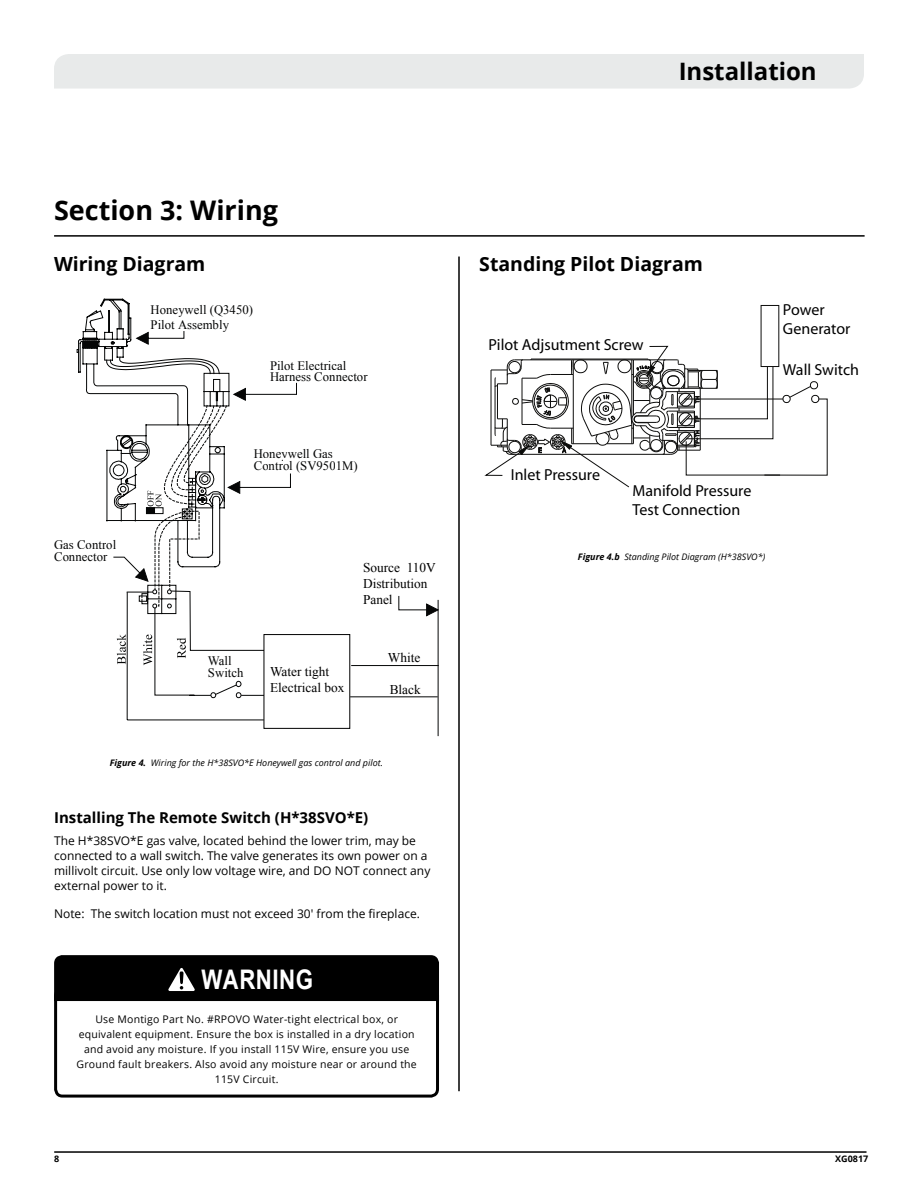
<style>
.page{position:relative;width:918px;height:1188px;background:#fff}
.page>*{position:absolute;margin:0;border:0;box-sizing:border-box;transform-origin:0 0}
.t1{font:700 27px "Open Sans";color:#000}
.t2{font:700 condensed 27px "Helvetica";letter-spacing:.02em;color:#fff}
.t3{font:700 24px "Open Sans";color:#000}
.t4{font:700 19.5px "Open Sans";color:#000}
.t5{font:16.05px/19.2px "Myriad";color:#000}
.t6{font:700 15px "Open Sans";color:#000}
.t7{font:13.35px/16px "Times New Roman";color:#000}
.t8{font:12.9px/11.7px "Times New Roman";letter-spacing:.005em;color:#050606}
.t9{font:12px/15px "Open Sans";color:#000}
.t10{font:10.5px/15px "Open Sans";letter-spacing:.02em;color:#000;text-align:center}
.t11{font:italic 9px "Open Sans";color:#000}
.t12{font:700 9px "Open Sans";color:#000}
.s1{font-weight:700}
</style>
<div class="page">
<hr style="left:54px;top:1151px;width:813px;height:2px;background:#000">
<div style="left:54px;top:54px;width:810px;height:35px;background:#e8eaea"></div>
<hr style="left:458px;top:257px;width:2px;height:834px;background:#000">
<div style="left:54px;top:988px;width:385px;height:110px;border:3px solid #000;border-radius:7px"></div>
<svg style="left:54px;top:955px;width:386px;height:48px;background:#0f0f0f"></svg>
<hr style="left:54px;top:235px;width:811px;height:2px;background:#000">
<svg style="left:484px;top:346px;width:344px;height:142px"></svg>
<svg style="left:76px;top:298px;width:60px;height:97px"></svg>
<svg style="left:136px;top:331px;width:49px;height:14px"></svg>
<svg style="left:95px;top:356px;width:202px;height:365px"></svg>
<svg style="left:350px;top:634px;width:1px;height:29px"></svg>
<div style="left:264px;top:635px;width:86px;height:93px;background:#fff"></div>
<div style="left:264px;top:634px;width:86px;height:95px;border:1px solid #000"></div>
<hr style="left:351px;top:665px;width:88px;height:1px;background:#050606">
<hr style="left:350px;top:696px;width:88px;height:1px;background:#050606">
<hr style="left:438px;top:600px;width:1px;height:136px;background:#050606">
<svg style="left:398px;top:596px;width:41px;height:20px"></svg>
<h2 class="t3" style="left:679px;top:55px;width:140px">Installation</h2>
<h1 class="t1" style="left:54px;top:191px;width:226px">Section 3: Wiring</h1>
<h3 class="t4" style="left:54px;top:251px;width:153px">Wiring Diagram</h3>
<h3 class="t4" style="left:479px;top:251px;width:225px">Standing Pilot Diagram</h3>
<p class="t8" style="left:151px;top:301px;width:104px;line-height:15.8px">Honeywell (Q3450)<br>Pilot Assembly</p>
<p class="t8" style="left:270px;top:359px;width:99px">Pilot Electrical<br>Harness Connector</p>
<h3 class="t5" style="left:489px;top:335px;width:157px">Pilot Adjsutment Screw</h3>
<h3 class="t5" style="left:783px;top:301px;width:69px">Power<br>Generator</h3>
<h3 class="t5" style="left:783px;top:360px;width:78px">Wall Switch</h3>
<p class="t8" style="left:54px;top:538px;width:64px">Gas Control<br>Connector</p>
<p class="t8" style="left:254px;top:448px;width:106px">Honeywell Gas<br>Control (SV9501M)</p>
<p class="t8" style="left:208px;top:655px;width:37px">Wall<br>Switch</p>
<p class="t7" style="left:363px;top:559px;width:74px">Source 110V<br>Distribution<br>Panel</p>
<p class="t7" style="left:270px;top:663px;width:76px">Water tight<br>Electrical box</p>
<p class="t7" style="left:388px;top:649px;width:34px">White</p>
<p class="t7" style="left:390px;top:681px;width:33px">Black</p>
<p class="t11" style="left:110px;top:757px;width:275px"><span class="s1">Figure 4.</span> Wiring for the H*38SVO*E Honeywell gas control and pilot.</p>
<p class="t6" style="left:54px;top:807px;width:316px">Installing The Remote Switch (H*38SVO*E)</p>
<p class="t9" style="left:54px;top:832px;width:378px">The H*38SVO*E gas valve, located behind the lower trim, may be connected to a wall switch. The valve generates its own power on a millivolt circuit. Use only low voltage wire, and DO NOT connect any external power to it.</p>
<p class="t9" style="left:54px;top:906px;width:367px">Note: The switch location must not exceed 30' from the fireplace.</p>
<h1 class="t2" style="left:201px;top:963px;width:113px">WARNING</h1>
<p class="t10" style="left:77px;top:1011px;width:342px">Use Montigo Part No. #RPOVO Water-tight electrical box, or equivalent equipment. Ensure the box is installed in a dry location and avoid any moisture. If you install 115V Wire, ensure you use Ground fault breakers. Also avoid any moisture near or around the 115V Circuit.</p>
<h3 class="t5" style="left:511px;top:466px;width:91px">Inlet Pressure</h3>
<h3 class="t5" style="left:633px;top:482px;width:120px">Manifold Pressure<br>Test Connection</h3>
<p class="t11" style="left:578px;top:550px;width:189px"><span class="s1">Figure 4.b</span> Standing Pilot Diagram (H*38SVO*)</p>
<p class="t12" style="left:54px;top:1152px;width:7px">8</p>
<p class="t12" style="left:835px;top:1152px;width:35px">XG0817</p>
</div>
